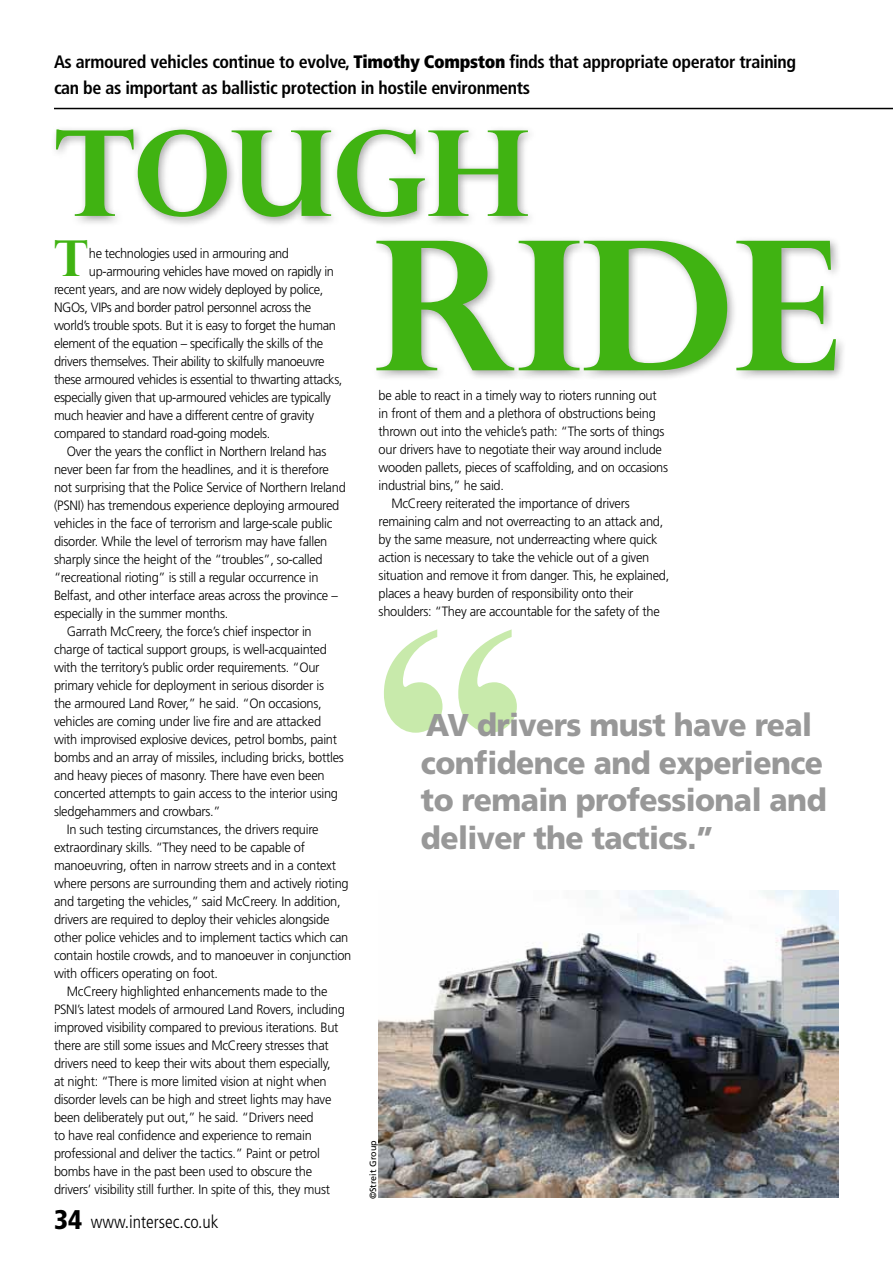
<style>
.page{position:relative;width:893px;height:1263px;background:#fff}
.page>*{position:absolute;margin:0;border:0;box-sizing:border-box;transform-origin:0 0}
.t1{font:700 316.65px "Times New Roman";color:#c8eaab}
.t2{font:700 180px "Perpetua Titling";color:#40b312}
.t3{font:700 118.8px "Perpetua Titling";color:#40b312}
.t4{font:700 49.5px "Perpetua Titling";color:#40b312}
.t5{font:900 31.5px/37.5px "Frutiger";letter-spacing:-.02em;color:#989898;scale:.95 1}
.t6{font:700 condensed 18px/25.5px "Frutiger";letter-spacing:-.02em;color:#000}
.t7{font:300 condensed 18px "Frutiger";color:#000}
.t8{font:300 13.5px "Frutiger";letter-spacing:-.02em;color:#000;scale:.95 1}
.t9{font:9px "Frutiger";color:#000}
.s1{font-weight:900}
.s2{font-weight:900;font-size:27px}
</style>
<div class="page">
<hr style="left:54px;top:108px;width:838px;height:1px;background:#000">
<div style="left:51px;top:124px;width:487px;height:104px;background:#000;opacity:.35"></div>
<div style="left:372px;top:236px;width:475px;height:145px;background:#000;opacity:.35"></div>
<img style="left:379px;top:890px;width:460px;height:307px">
<h3 class="t6" style="left:54px;top:49px;width:744px">As armoured vehicles continue to evolve, <span class="s1">Timothy Compston</span> finds that appropriate operator training can be as important as ballistic protection in hostile environments</h3>
<h3 class="t3" style="left:54px;top:127px;width:477px">TOUGH</h3>
<h2 class="t2" style="left:374px;top:235px;width:467px">RIDE</h2>
<p class="t8" style="left:379px;top:388px;width:294px">be able to react in a timely way to rioters running out</p>
<p class="t8" style="left:379px;top:406px;width:293px">in front of them and a plethora of obstructions being</p>
<p class="t8" style="left:379px;top:424px;width:302px">thrown out into the vehicle’s path: “The sorts of things</p>
<p class="t8" style="left:379px;top:442px;width:300px">our drivers have to negotiate their way around include</p>
<p class="t8" style="left:379px;top:460px;width:306px">wooden pallets, pieces of scaffolding, and on occasions</p>
<p class="t8" style="left:379px;top:478px;width:134px">industrial bins,” he said.</p>
<p class="t8" style="left:391px;top:496px;width:252px">McCreery reiterated the importance of drivers</p>
<p class="t8" style="left:379px;top:514px;width:301px">remaining calm and not overreacting to an attack and,</p>
<p class="t8" style="left:379px;top:532px;width:295px">by the same measure, not underreacting where quick</p>
<p class="t8" style="left:379px;top:550px;width:286px">action is necessary to take the vehicle out of a given</p>
<p class="t8" style="left:379px;top:568px;width:307px">situation and remove it from danger. This, he explained,</p>
<p class="t8" style="left:379px;top:586px;width:270px">places a heavy burden of responsibility onto their</p>
<p class="t8" style="left:379px;top:604px;width:297px">shoulders: “They are accountable for the safety of the</p>
<h3 class="t4" style="left:54px;top:239px;width:36px">T</h3>
<p class="t8" style="left:89px;top:246px;width:212px">he technologies used in armouring and</p>
<p class="t8" style="left:89px;top:264px;width:259px">up-armouring vehicles have moved on rapidly in</p>
<p class="t8" style="left:54px;top:282px;width:285px">recent years, and are now widely deployed by police,</p>
<p class="t8" style="left:54px;top:300px;width:272px">NGOs, VIPs and border patrol personnel across the</p>
<p class="t8" style="left:54px;top:318px;width:298px">world’s trouble spots. But it is easy to forget the human</p>
<p class="t8" style="left:54px;top:336px;width:285px">element of the equation – specifically the skills of the</p>
<p class="t8" style="left:54px;top:354px;width:286px">drivers themselves. Their ability to skilfully manoeuvre</p>
<p class="t8" style="left:54px;top:372px;width:305px">these armoured vehicles is essential to thwarting attacks,</p>
<p class="t8" style="left:54px;top:390px;width:293px">especially given that up-armoured vehicles are typically</p>
<p class="t8" style="left:54px;top:408px;width:275px">much heavier and have a different centre of gravity</p>
<p class="t8" style="left:54px;top:426px;width:229px">compared to standard road-going models.</p>
<p class="t8" style="left:67px;top:444px;width:275px">Over the years the conflict in Northern Ireland has</p>
<p class="t8" style="left:54px;top:462px;width:291px">never been far from the headlines, and it is therefore</p>
<p class="t8" style="left:54px;top:480px;width:309px">not surprising that the Police Service of Northern Ireland</p>
<p class="t8" style="left:54px;top:498px;width:302px">(PSNI) has tremendous experience deploying armoured</p>
<p class="t8" style="left:54px;top:516px;width:295px">vehicles in the face of terrorism and large-scale public</p>
<p class="t8" style="left:54px;top:534px;width:289px">disorder. While the level of terrorism may have fallen</p>
<p class="t8" style="left:54px;top:552px;width:284px">sharply since the height of the “troubles”, so-called</p>
<p class="t8" style="left:54px;top:570px;width:280px">“recreational rioting” is still a regular occurrence in</p>
<p class="t8" style="left:54px;top:588px;width:300px">Belfast, and other interface areas across the province –</p>
<p class="t8" style="left:54px;top:606px;width:185px">especially in the summer months.</p>
<p class="t8" style="left:67px;top:624px;width:259px">Garrath McCreery, the force’s chief inspector in</p>
<p class="t8" style="left:54px;top:642px;width:289px">charge of tactical support groups, is well-acquainted</p>
<p class="t8" style="left:54px;top:660px;width:281px">with the territory’s public order requirements. “Our</p>
<p class="t8" style="left:54px;top:678px;width:286px">primary vehicle for deployment in serious disorder is</p>
<p class="t8" style="left:54px;top:696px;width:283px">the armoured Land Rover,” he said. “On occasions,</p>
<p class="t8" style="left:54px;top:714px;width:283px">vehicles are coming under live fire and are attacked</p>
<p class="t8" style="left:54px;top:732px;width:299px">with improvised explosive devices, petrol bombs, paint</p>
<p class="t8" style="left:54px;top:750px;width:307px">bombs and an array of missiles, including bricks, bottles</p>
<p class="t8" style="left:54px;top:768px;width:286px">and heavy pieces of masonry. There have even been</p>
<p class="t8" style="left:54px;top:786px;width:300px">concerted attempts to gain access to the interior using</p>
<p class="t8" style="left:54px;top:804px;width:177px">sledgehammers and crowbars.”</p>
<p class="t8" style="left:67px;top:822px;width:267px">In such testing circumstances, the drivers require</p>
<p class="t8" style="left:54px;top:840px;width:266px">extraordinary skills. “They need to be capable of</p>
<p class="t8" style="left:54px;top:858px;width:298px">manoeuvring, often in narrow streets and in a context</p>
<p class="t8" style="left:54px;top:876px;width:312px">where persons are surrounding them and actively rioting</p>
<p class="t8" style="left:54px;top:894px;width:303px">and targeting the vehicles,” said McCreery. In addition,</p>
<p class="t8" style="left:54px;top:912px;width:291px">drivers are required to deploy their vehicles alongside</p>
<p class="t8" style="left:54px;top:930px;width:311px">other police vehicles and to implement tactics which can</p>
<p class="t8" style="left:54px;top:948px;width:314px">contain hostile crowds, and to manoeuver in conjunction</p>
<p class="t8" style="left:54px;top:966px;width:174px">with officers operating on foot.</p>
<p class="t8" style="left:67px;top:984px;width:276px">McCreery highlighted enhancements made to the</p>
<p class="t8" style="left:54px;top:1002px;width:308px">PSNI’s latest models of armoured Land Rovers, including</p>
<p class="t8" style="left:54px;top:1020px;width:301px">improved visibility compared to previous iterations. But</p>
<p class="t8" style="left:54px;top:1038px;width:291px">there are still some issues and McCreery stresses that</p>
<p class="t8" style="left:54px;top:1056px;width:293px">drivers need to keep their wits about them especially,</p>
<p class="t8" style="left:54px;top:1074px;width:289px">at night: “There is more limited vision at night when</p>
<p class="t8" style="left:54px;top:1092px;width:293px">disorder levels can be high and street lights may have</p>
<p class="t8" style="left:54px;top:1110px;width:275px">been deliberately put out,” he said. “Drivers need</p>
<p class="t8" style="left:54px;top:1128px;width:273px">to have real confidence and experience to remain</p>
<p class="t8" style="left:54px;top:1146px;width:281px">professional and deliver the tactics.” Paint or petrol</p>
<p class="t8" style="left:54px;top:1164px;width:273px">bombs have in the past been used to obscure the</p>
<p class="t8" style="left:54px;top:1182px;width:292px">drivers’ visibility still further. In spite of this, they must</p>
<h1 class="t1" style="left:371px;top:562px;width:160px">“</h1>
<h3 class="t5" style="left:421px;top:706px;width:429px">AV drivers must have real confidence and experience to remain professional and deliver the tactics.”</h3>
<p class="t9" style="left:368px;top:1199px;width:60px;rotate:-90deg">©Streit Group</p>
<h3 class="t7" style="left:54px;top:1212px;width:166px"><span class="s2">34</span> www.intersec.co.uk</h3>
</div>
